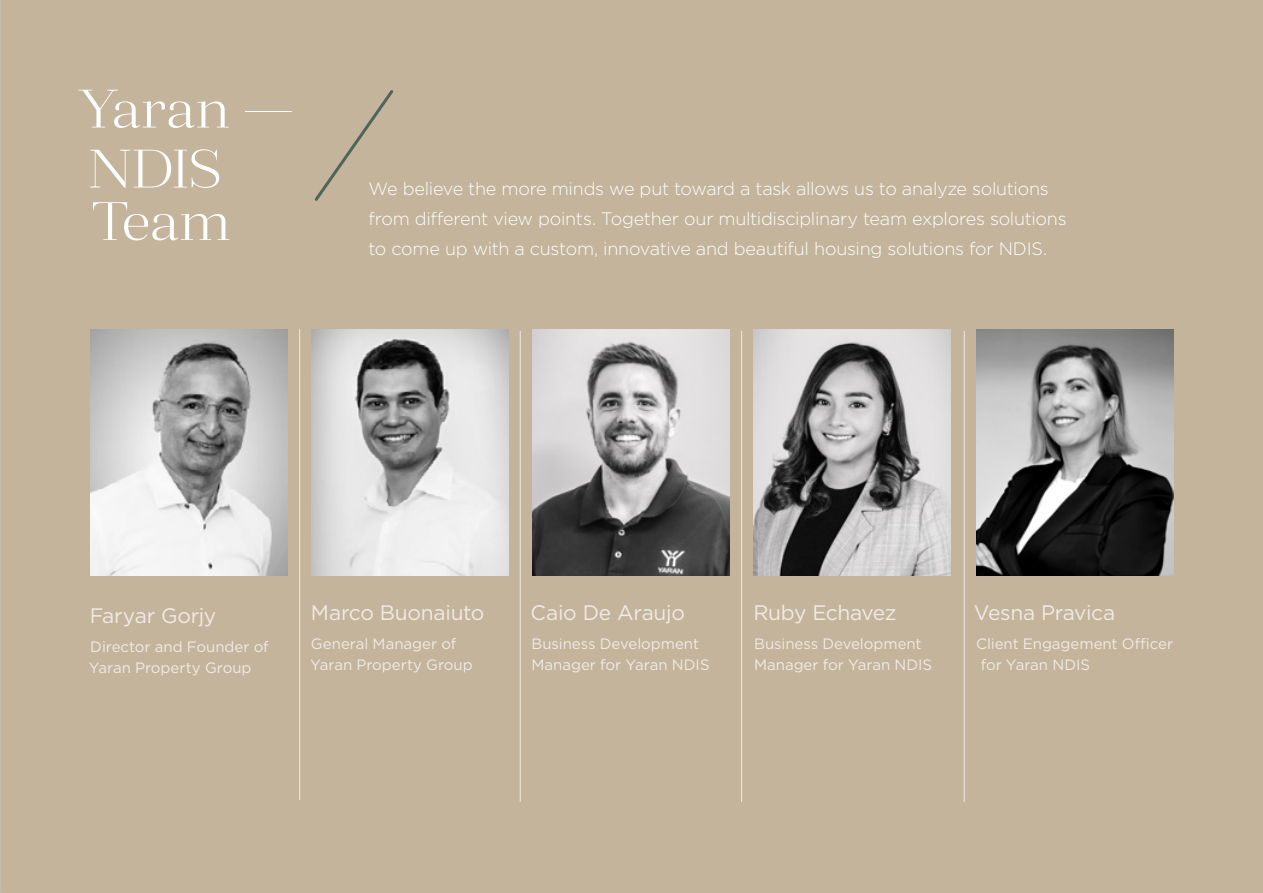
<style>
.page{position:relative;width:1263px;height:893px;background:#c3b49b}
.page>*{position:absolute;margin:0;border:0;box-sizing:border-box;transform-origin:0 0}
.t1{font:300 54px/60px "Fiorina Title";letter-spacing:-.035em;color:#fff}
.t2{font:21px "Gotham";letter-spacing:-.015em;color:#f1eae5}
.t3{font:300 18px/30px "Gotham";letter-spacing:-.02em;color:#fff}
.t4{font:15px/21px "Gotham";color:#f1eae5}
</style>
<div class="page">
<svg style="left:314px;top:90px;width:80px;height:111px"></svg>
<img style="left:311px;top:329px;width:197px;height:246px">
<img style="left:90px;top:329px;width:197px;height:247px">
<img style="left:532px;top:329px;width:197px;height:247px">
<img style="left:754px;top:329px;width:197px;height:247px">
<img style="left:976px;top:329px;width:197px;height:247px">
<hr style="left:299px;top:329px;width:1px;height:471px;background:#f1eae5">
<hr style="left:520px;top:331px;width:1px;height:471px;background:#f1eae5">
<hr style="left:741px;top:331px;width:1px;height:471px;background:#f1eae5">
<hr style="left:964px;top:331px;width:1px;height:471px;background:#f1eae5">
<h1 class="t1" style="left:77px;top:78px;width:219px">Yaran —<br>NDIS</h1>
<h1 class="t1" style="left:91px;top:190px;width:142px">Team</h1>
<p class="t3" style="left:368px;top:173px;width:700px">We believe the more minds we put toward a task allows us to analyze solutions from different view points. Together our multidisciplinary team explores solutions to come up with a custom, innovative and beautiful housing solutions for NDIS.</p>
<p class="t2" style="left:90px;top:602px;width:128px">Faryar Gorjy</p>
<p class="t4" style="left:89px;top:636px;width:181px">Director and Founder of<br>Yaran Property Group</p>
<p class="t2" style="left:311px;top:599px;width:175px">Marco Buonaiuto</p>
<p class="t4" style="left:310px;top:633px;width:164px">General Manager of<br>Yaran Property Group</p>
<p class="t2" style="left:531px;top:599px;width:156px">Caio De Araujo</p>
<p class="t4" style="left:531px;top:633px;width:180px">Business Development<br>Manager for Yaran NDIS</p>
<p class="t2" style="left:753px;top:599px;width:144px">Ruby Echavez</p>
<p class="t4" style="left:754px;top:633px;width:180px">Business Development<br>Manager for Yaran NDIS</p>
<p class="t2" style="left:974px;top:599px;width:143px">Vesna Pravica</p>
<p class="t4" style="left:981px;top:633px;width:194px;text-indent:-5px">Client Engagement Officer for Yaran NDIS</p>
</div>
